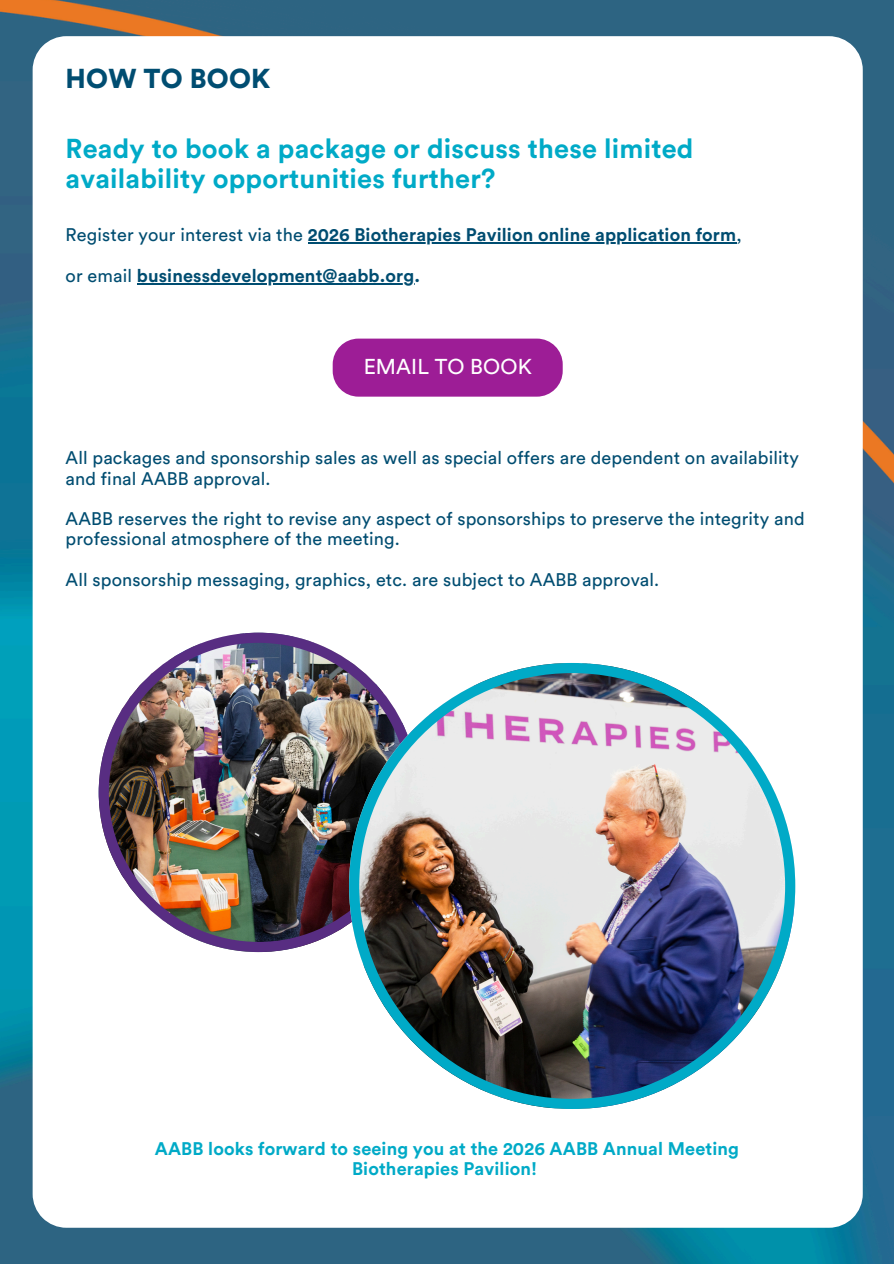
<style>
.page{position:relative;width:894px;height:1264px;background:#fff}
.page>*{position:absolute;margin:0;border:0;box-sizing:border-box;transform-origin:0 0}
.t1{font:700 27.15px/30.5px "Circular Std";letter-spacing:.01em;color:#00aac7}
.t2{font:27.15px "Circular Std Black";letter-spacing:.01em;color:#004d71}
.t3{font:21.3px "Circular Std Book";letter-spacing:.01em;color:#fff}
.t4{font:18px/20.2px "Circular Std Book";letter-spacing:.01em;color:#004d71}
.t5{font:700 18px "Circular Std";letter-spacing:.01em;color:#004d71}
.t6{font:700 18px/20.2px "Circular Std";letter-spacing:.01em;color:#00aac7;text-align:center}
.s1{font-family:"Circular Std Book";font-weight:400}
</style>
<div class="page">
<img style="left:0;top:0;width:893px;height:1263px">
<div style="left:33px;top:36px;width:829px;height:1191px;background:#fff"></div>
<hr style="left:308px;top:242px;width:428px;height:1px;background:#004d71">
<hr style="left:137px;top:283px;width:277px;height:1px;background:#004d71">
<div style="left:332px;top:338px;width:230px;height:58px;background:#9d1d96;border-radius:26px"></div>
<img style="left:99px;top:632px;width:253px;height:320px">
<img style="left:349px;top:663px;width:445px;height:445px">
<h1 class="t2" style="left:66px;top:66px;width:206px">HOW TO BOOK</h1>
<h1 class="t1" style="left:66px;top:134px;width:629px">Ready to book a package or discuss these limited availability opportunities further?</h1>
<p class="t5" style="left:66px;top:227px;width:677px"><span class="s1">Register your interest via the</span> 2026 Biotherapies Pavilion online application form<span class="s1">,</span></p>
<p class="t5" style="left:66px;top:267px;width:356px"><span class="s1">or email</span> businessdevelopment@aabb.org.</p>
<p class="t3" style="left:363px;top:356px;width:170px">EMAIL TO BOOK</p>
<p class="t4" style="left:66px;top:448px;width:734px">All packages and sponsorship sales as well as special offers are dependent on availability and final AABB approval.</p>
<p class="t4" style="left:66px;top:509px;width:740px">AABB reserves the right to revise any aspect of sponsorships to preserve the integrity and professional atmosphere of the meeting.</p>
<p class="t4" style="left:66px;top:570px;width:595px">All sponsorship messaging, graphics, etc. are subject to AABB approval.</p>
<p class="t6" style="left:155px;top:1138px;width:585px">AABB looks forward to seeing you at the 2026 AABB Annual Meeting<br>Biotherapies Pavilion!</p>
</div>
